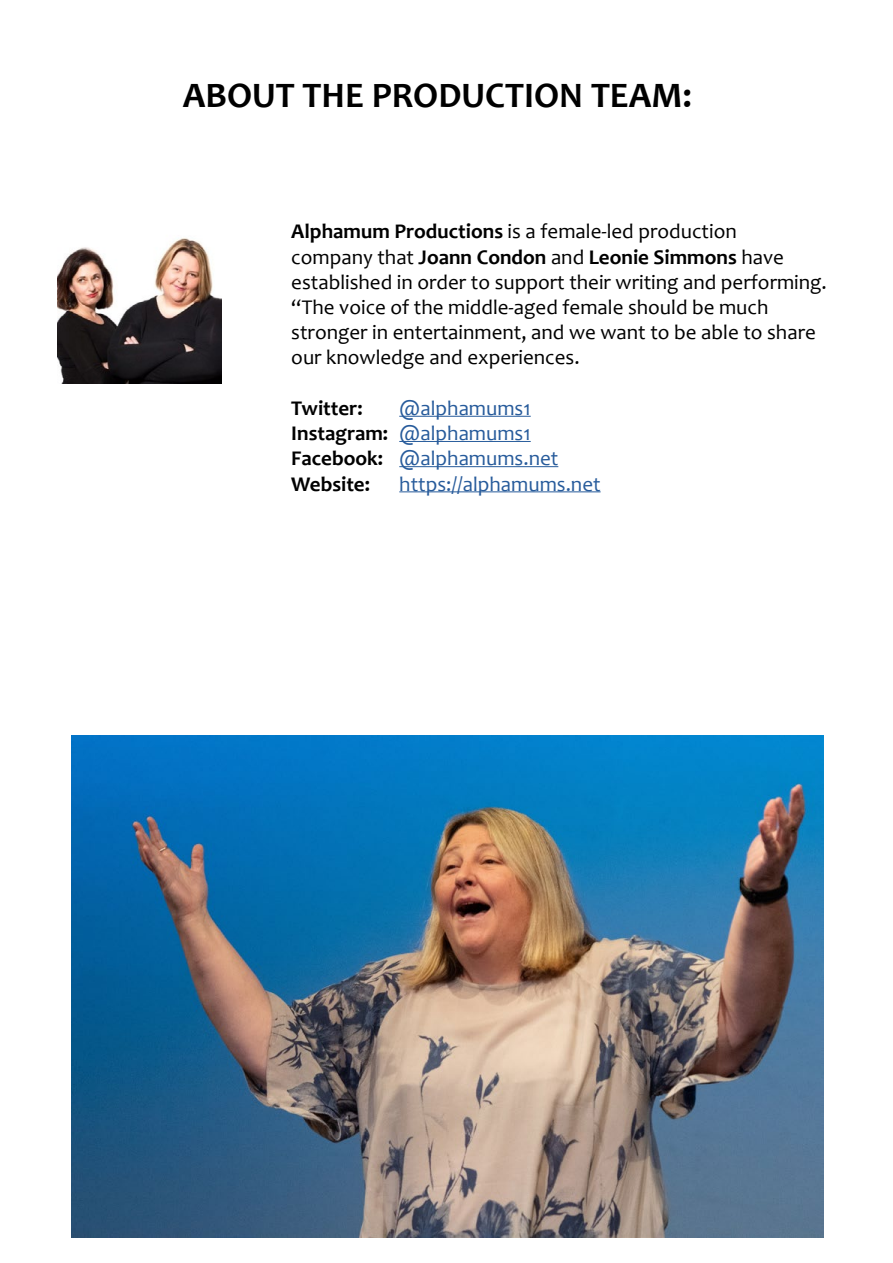
<style>
.page{position:relative;width:893px;height:1263px;background:#fff}
.page>*{position:absolute;margin:0;border:0;box-sizing:border-box;transform-origin:0 0}
.t1{font:700 36px "Candara";color:#000}
.t2{font:21px/25.2px "Candara";color:#000}
.t3{font:21px/25.2px "Candara";color:#275b9b}
.t4{font:700 21px "Candara";color:#000}
.s1{font-weight:700}
.s2{font-weight:700;color:#000}
</style>
<div class="page">
<img style="left:58px;top:238px;width:163px;height:145px">
<hr style="left:399px;top:416px;width:132px;height:1px;background:#275b9b">
<hr style="left:399px;top:441px;width:132px;height:1px;background:#275b9b">
<hr style="left:399px;top:466px;width:159px;height:1px;background:#275b9b">
<hr style="left:399px;top:492px;width:202px;height:1px;background:#275b9b">
<img style="left:71px;top:736px;width:753px;height:501px">
<h1 class="t1" style="left:183px;top:73px;width:510px">ABOUT THE PRODUCTION TEAM:</h1>
<p class="t2" style="left:291px;top:219px;width:537px"><span class="s1">Alphamum Productions</span> is a female-led production<br>company that <span class="s1">Joann Condon</span> and <span class="s1">Leonie Simmons</span> have established in order to support their writing and performing. “The voice of the middle-aged female should be much stronger in entertainment, and we want to be able to share our knowledge and experiences.</p>
<p class="t4" style="left:291px;top:395px;width:73px">Twitter:</p>
<p class="t3" style="left:291px;top:395px;width:269px;text-indent:108px">@alphamums1<br><span class="s2">Instagram:</span> @alphamums1<br><span class="s2">Facebook:</span> @alphamums.net<br><span class="s2">Website:</span></p>
<p class="t3" style="left:399px;top:471px;width:203px">https://alphamums.net</p>
</div>
